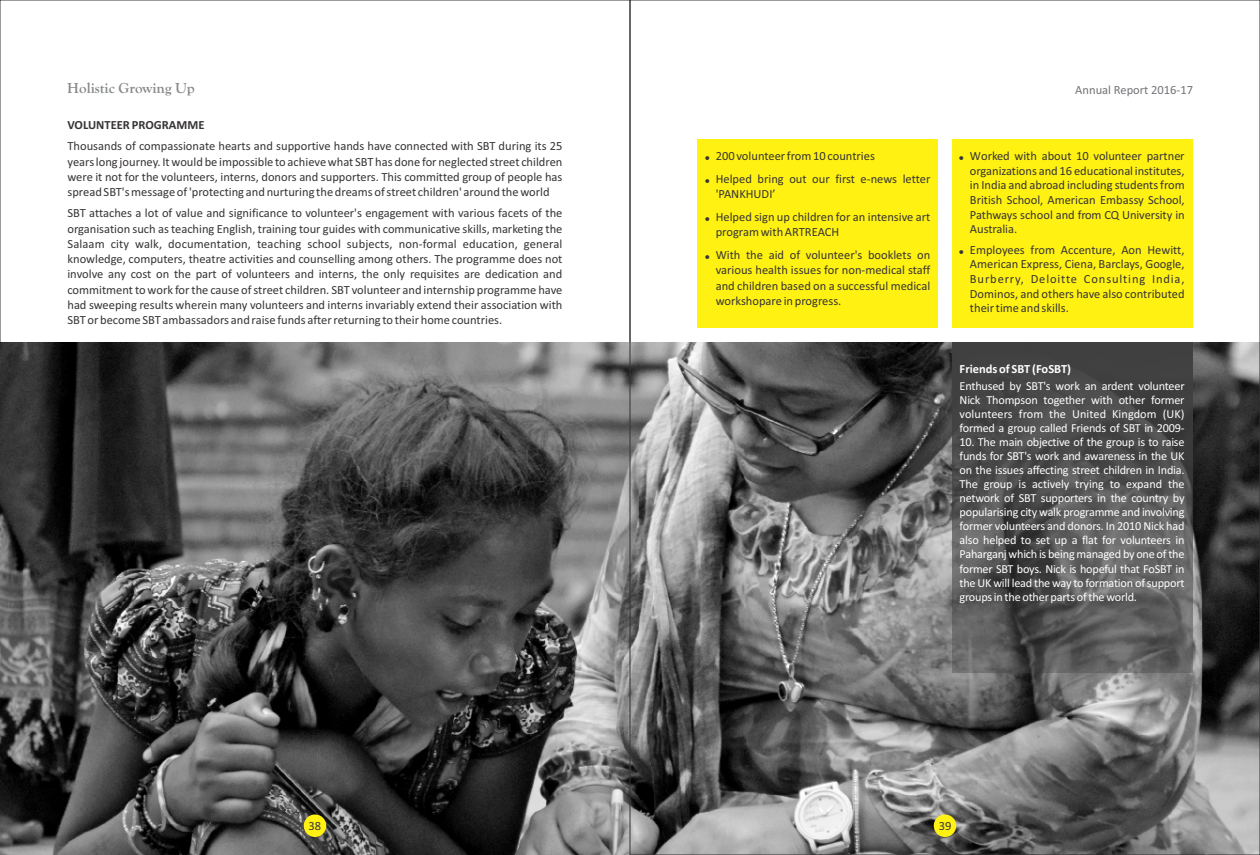
<style>
.page{position:relative;width:1260px;height:855px;background:#fff}
.page>*{position:absolute;margin:0;border:0;box-sizing:border-box;transform-origin:0 0}
.t1{font:700 15px "Goudy Old Style T";color:#848688}
.t2{font:12.5px/15.2px "Calibri";color:#373435;text-align:justify}
.t3{font:12.5px "Calibri";color:#727376}
.t4{font:700 12.5px "Calibri";color:#fefefe}
.t5{font:700 12.5px "Calibri";color:#373435}
.t6{font:12.25px/14px "Calibri";letter-spacing:-.02em;color:#fefefe;text-align:justify}
</style>
<div class="page">
<img style="left:0;top:343px;width:1258px;height:512px">
<div style="left:697px;top:140px;width:241px;height:188px;background:#fff212"></div>
<div style="left:952px;top:140px;width:240px;height:188px;background:#fff212"></div>
<svg style="left:952px;top:343px;width:240px;height:330px;background:#525252"></svg>
<div style="left:304px;top:815px;width:22px;height:22px;background:#fff212;border-radius:50%"></div>
<div style="left:934px;top:815px;width:22px;height:22px;background:#fff212;border-radius:50%"></div>
<p class="t1" style="left:67px;top:80px;width:129px">Holistic Growing Up</p>
<p class="t5" style="left:67px;top:120px;width:138px">VOLUNTEER PROGRAMME</p>
<p class="t2" style="left:67px;top:140px;width:497px">Thousands of compassionate hearts and supportive hands have connected with SBT during its 25 years long journey. It would be impossible to achieve what SBT has done for neglected street children were it not for the volunteers, interns, donors and supporters. This committed group of people has spread SBT's message of 'protecting and nurturing the dreams of street children' around the world</p>
<p class="t2" style="left:67px;top:207px;width:497px">SBT attaches a lot of value and significance to volunteer's engagement with various facets of the organisation such as teaching English, training tour guides with communicative skills, marketing the Salaam city walk, documentation, teaching school subjects, non-formal education, general knowledge, computers, theatre activities and counselling among others. The programme does not involve any cost on the part of volunteers and interns, the only requisites are dedication and commitment to work for the cause of street children. SBT volunteer and internship programme have had sweeping results wherein many volunteers and interns invariably extend their association with SBT or become SBT ambassadors and raise funds after returning to their home countries.</p>
<p class="t2" style="left:716px;top:145px;width:216px;line-height:22.9px">200 volunteer from 10 countries<br>Helped bring out our first e-news letter</p>
<p class="t2" style="left:716px;top:184px;width:216px;line-height:22.9px">'PANKHUDI’<br>Helped sign up children for an intensive art</p>
<p class="t2" style="left:716px;top:222px;width:216px;line-height:22.9px">program with ARTREACH<br>With the aid of volunteer's booklets on</p>
<p class="t2" style="left:716px;top:264px;width:216px">various health issues for non-medical staff and children based on a successful medical workshopare in progress.</p>
<p class="t3" style="left:1075px;top:84px;width:119px">Annual Report 2016-17</p>
<p class="t2" style="left:970px;top:149px;width:216px;line-height:14.6px">Worked with about 10 volunteer partner organizations and 16 educational institutes, in India and abroad including students from British School, American Embassy School, Pathways school and from CQ University in Australia.</p>
<p class="t2" style="left:970px;top:243px;width:216px;line-height:14.6px">Employees from Accenture, Aon Hewitt, American Express, Ciena, Barclays, Google, Burberry, Deloitte Consulting India, Dominos, and others have also contributed their time and skills.</p>
<p class="t4" style="left:960px;top:363px;width:113px">Friends of SBT (FoSBT)</p>
<p class="t6" style="left:960px;top:380px;width:227px">Enthused by SBT's work an ardent volunteer Nick Thompson together with other former volunteers from the United Kingdom (UK) formed a group called Friends of SBT in 2009-</p>
<p class="t6" style="left:960px;top:436px;width:227px">10. The main objective of the group is to raise funds for SBT's work and awareness in the UK on the issues affecting street children in India.<br>The group is actively trying to expand the network of SBT supporters in the country by popularising city walk programme and involving former volunteers and donors. In 2010 Nick had also helped to set up a flat for volunteers in Paharganj which is being managed by one of the former SBT boys. Nick is hopeful that FoSBT in the UK will lead the way to formation of support groups in the other parts of the world.</p>
<p class="t2" style="left:309px;top:819px;width:14px">38</p>
<p class="t2" style="left:939px;top:819px;width:14px">3 92</p>
</div>
